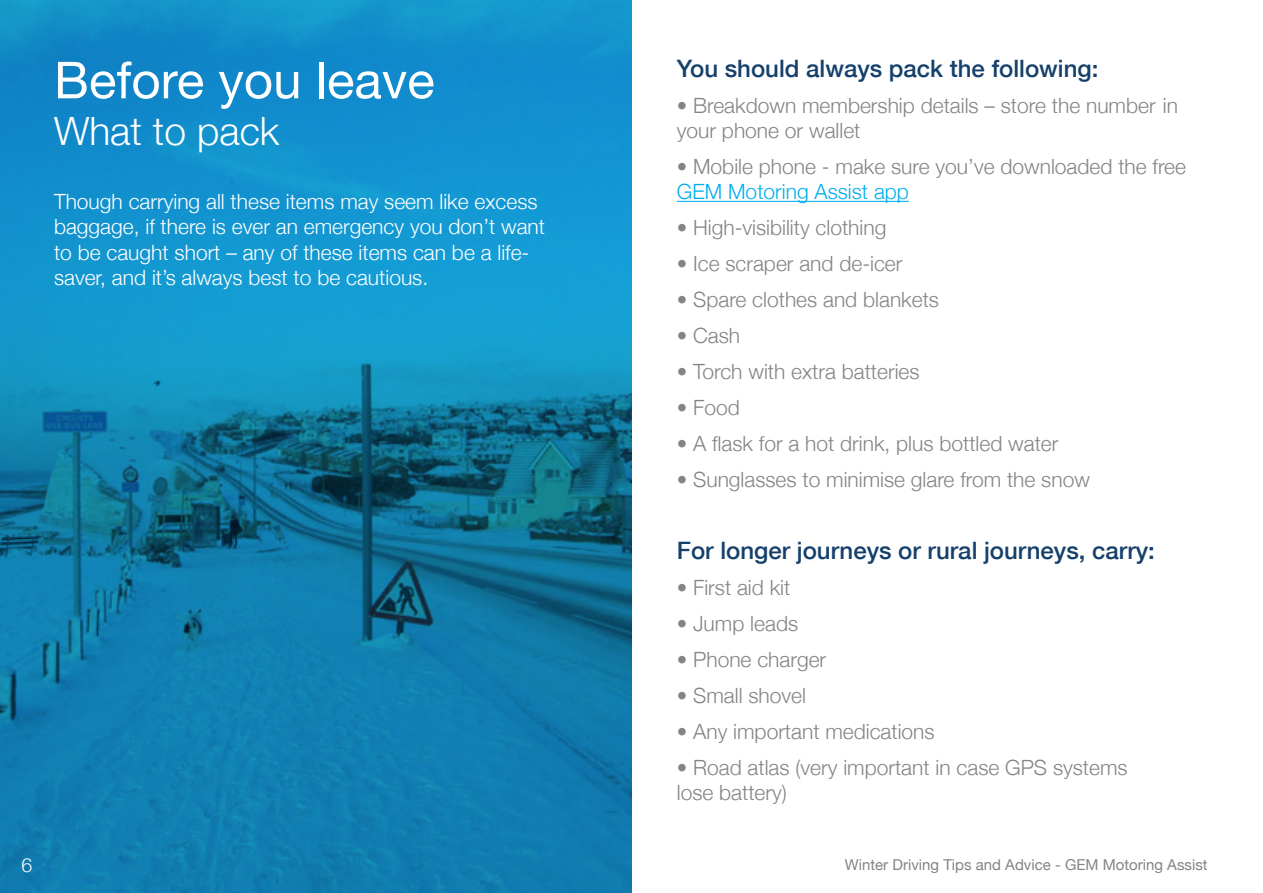
<style>
.page{position:relative;width:1263px;height:893px;background:#fff}
.page>*{position:absolute;margin:0;border:0;box-sizing:border-box;transform-origin:0 0}
.t1{font:51px "Helvetica Neue";color:#fff}
.t2{font:300 39px "Helvetica Neue";color:#fff}
.t3{font:500 24px "Helvetica Neue";color:#14406b}
.t4{font:300 21px/25.2px "Helvetica Neue";color:#838484}
.t5{font:300 21px/25.2px "Helvetica Neue";color:#fff}
.t6{font:300 21px "Helvetica Neue";color:#00aeef}
.t7{font:300 19.5px "Helvetica Neue";color:#fff}
.t8{font:15px "Helvetica Neue";color:#838484}
</style>
<div class="page">
<img style="left:0;top:0;width:632px;height:893px">
<hr style="left:677px;top:201px;width:232px;height:1px;background:#00aeef">
<h1 class="t1" style="left:54px;top:37px;width:382px">Before you leave</h1>
<h2 class="t2" style="left:54px;top:100px;width:227px">What to pack</h2>
<p class="t5" style="left:54px;top:188px;width:493px">Though carrying all these items may seem like excess baggage, if there is ever an emergency you don’t want to be caught short – any of these items can be a life&shy;saver, and it’s always best to be cautious.</p>
<p class="t3" style="left:677px;top:49px;width:423px">You should always pack the following:</p>
<p class="t4" style="left:677px;top:92px;width:503px">• Breakdown membership details – store the number in your phone or wallet</p>
<p class="t4" style="left:677px;top:153px;width:511px">• Mobile phone - make sure you’ve downloaded the free</p>
<p class="t6" style="left:677px;top:175px;width:234px">GEM Motoring Assist app</p>
<p class="t4" style="left:677px;top:214px;width:211px">• High-visibility clothing</p>
<p class="t4" style="left:677px;top:250px;width:227px">• Ice scraper and de-icer</p>
<p class="t4" style="left:677px;top:286px;width:264px">• Spare clothes and blankets</p>
<p class="t4" style="left:677px;top:322px;width:65px">• Cash</p>
<p class="t4" style="left:677px;top:358px;width:244px">• Torch with extra batteries</p>
<p class="t4" style="left:677px;top:394px;width:65px">• Food</p>
<p class="t4" style="left:677px;top:430px;width:383px">• A flask for a hot drink, plus bottled water</p>
<p class="t4" style="left:677px;top:466px;width:415px">• Sunglasses to minimise glare from the snow</p>
<p class="t3" style="left:677px;top:531px;width:480px">For longer journeys or rural journeys, carry:</p>
<p class="t4" style="left:677px;top:574px;width:115px">• First aid kit</p>
<p class="t4" style="left:677px;top:610px;width:123px">• Jump leads</p>
<p class="t4" style="left:677px;top:646px;width:151px">• Phone charger</p>
<p class="t4" style="left:677px;top:682px;width:131px">• Small shovel</p>
<p class="t4" style="left:677px;top:718px;width:259px">• Any important medications</p>
<p class="t4" style="left:677px;top:754px;width:452px">• Road atlas (very important in case GPS systems lose battery)</p>
<p class="t7" style="left:22px;top:850px;width:12px">6</p>
<p class="t8" style="left:845px;top:852px;width:364px">Winter Driving Tips and Advice - GEM Motoring Assist</p>
</div>
